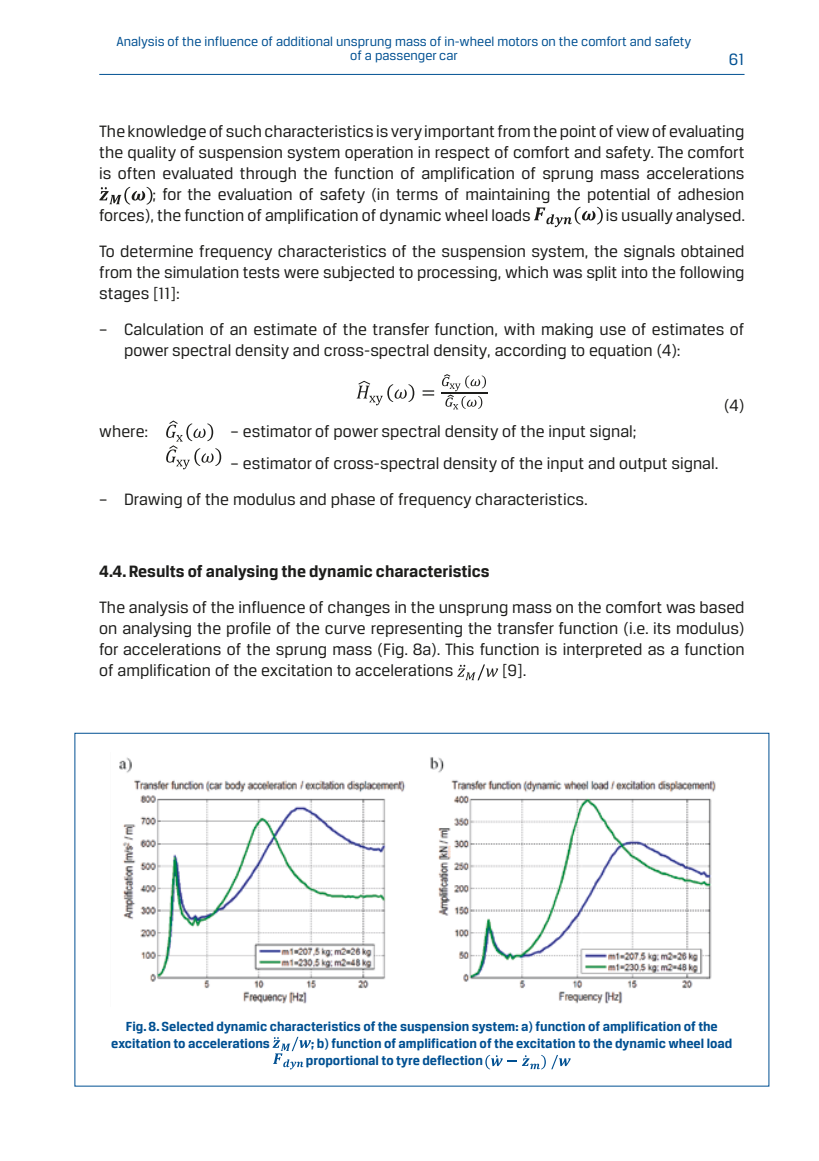
<style>
.page{position:relative;width:819px;height:1161px;background:#fff}
.page>*{position:absolute;margin:0;border:0;box-sizing:border-box;transform-origin:0 0}
.podstawowy_ang{font:17.5px/21px "Breuer Text";color:#1d1d1b;text-align:justify}
.podstawowy_ang-2{font:700 17.5px "Breuer Text";color:#1d1d1b}
.t1{font:17.5px "Breuer Text";color:#005092}
.podst_ang{font:700 14px/16.8px "Breuer Text";color:#005092}
.t2{font:14px/14px "Breuer Text";color:#005092;text-align:center}
</style>
<div class="page">
<hr style="left:99px;top:74px;width:645px;height:1px;background:#005092">
<img style="left:119px;top:757px;width:597px;height:247px">
<svg style="left:272px;top:1037px;width:39px;height:32px"></svg>
<svg style="left:485px;top:1055px;width:85px;height:14px"></svg>
<svg style="left:99px;top:187px;width:53px;height:18px"></svg>
<svg style="left:534px;top:207px;width:68px;height:20px"></svg>
<svg style="left:422px;top:390px;width:12px;height:5px"></svg>
<hr style="left:441px;top:392px;width:46px;height:2px;background:#1d1d1b">
<svg style="left:356px;top:380px;width:58px;height:25px"></svg>
<svg style="left:442px;top:374px;width:44px;height:35px"></svg>
<svg style="left:166px;top:420px;width:55px;height:49px"></svg>
<svg style="left:457px;top:664px;width:41px;height:16px"></svg>
<p class="t2" style="left:116px;top:35px;width:576px">Analysis of the influence of additional unsprung mass of in-wheel motors on the comfort and safety of a passenger car</p>
<p class="t1" style="left:728px;top:50px;width:17px">61</p>
<p class="podstawowy_ang" style="left:99px;top:121px;width:646px">The knowledge of such characteristics is very important from the point of view of evaluating</p>
<p class="podstawowy_ang" style="left:99px;top:142px;width:646px">the quality of suspension system operation in respect of comfort and safety. The comfort</p>
<p class="podstawowy_ang" style="left:99px;top:163px;width:646px">is often evaluated through the function of amplification of sprung mass accelerations</p>
<p class="podstawowy_ang" style="left:152px;top:184px;width:593px">; for the evaluation of safety (in terms of maintaining the potential of adhesion</p>
<p class="podstawowy_ang" style="left:99px;top:205px;width:433px">forces), the function of amplification of dynamic wheel loads</p>
<p class="podstawowy_ang" style="left:606px;top:205px;width:141px">is usually analysed.</p>
<p class="podstawowy_ang" style="left:99px;top:241px;width:646px">To determine frequency characteristics of the suspension system, the signals obtained from the simulation tests were subjected to processing, which was split into the following stages [11]:</p>
<p class="podstawowy_ang" style="left:124px;top:319px;width:621px;text-indent:-25px">– Calculation of an estimate of the transfer function, with making use of estimates of power spectral density and cross-spectral density, according to equation (4):</p>
<p class="podstawowy_ang" style="left:724px;top:395px;width:22px">(4)</p>
<p class="podstawowy_ang" style="left:99px;top:421px;width:50px">where:</p>
<p class="podstawowy_ang" style="left:230px;top:421px;width:407px">– estimator of power spectral density of the input signal;</p>
<p class="podstawowy_ang" style="left:230px;top:453px;width:489px">– estimator of cross-spectral density of the input and output signal.</p>
<p class="podstawowy_ang" style="left:99px;top:489px;width:490px">– Drawing of the modulus and phase of frequency characteristics.</p>
<p class="podstawowy_ang-2" style="left:99px;top:562px;width:392px">4.4. Results of analysing the dynamic characteristics</p>
<p class="podstawowy_ang" style="left:99px;top:596px;width:646px">The analysis of the influence of changes in the unsprung mass on the comfort was based on analysing the profile of the curve representing the transfer function (i.e. its modulus) for accelerations of the sprung mass (Fig. 8a). This function is interpreted as a function of amplification of the excitation to accelerations</p>
<p class="podstawowy_ang" style="left:502px;top:659px;width:26px">[9].</p>
<p class="podst_ang" style="left:111px;top:1018px;width:608px;text-indent:15px">Fig. 8. Selected dynamic characteristics of the suspension system: a) function of amplification of the excitation to accelerations</p>
<p class="podst_ang" style="left:306px;top:1035px;width:428px;text-indent:5px">; b) function of amplification of the excitation to the dynamic wheel load proportional to tyre deflection</p>
</div>
